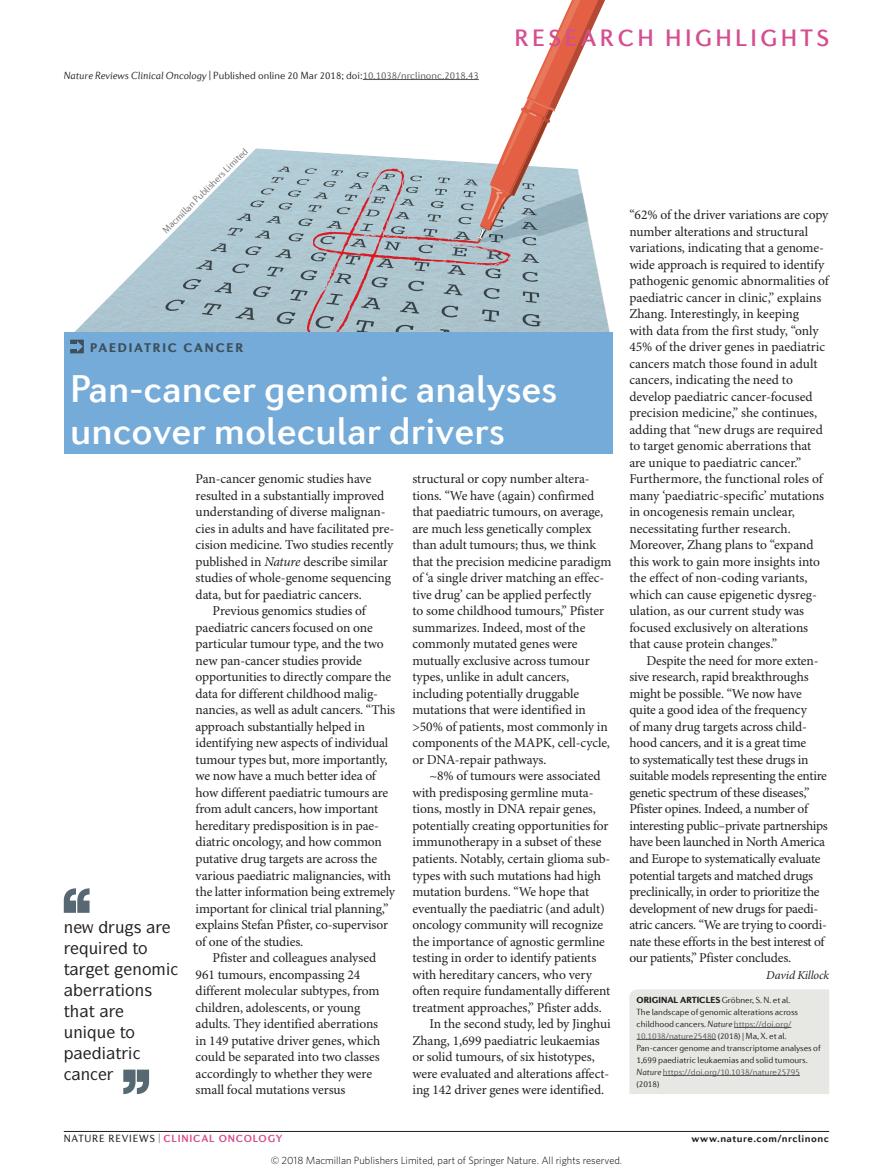
<style>
.page{position:relative;width:893px;height:1174px;background:#fff}
.page>*{position:absolute;margin:0;border:0;box-sizing:border-box;transform-origin:0 0}
.Title{font:500 39px/42px "Diverda Sans Com";color:#fff}
.t1{font:500 24px "Diverda Sans Com";letter-spacing:.14em;color:#d54f90}
.Pull_quote{font:500 16.5px "ITC Symbol Std";color:#231f20}
.Body_text{font:13.5px/16.5px "Minion Pro";letter-spacing:-.01em;color:#231f20}
.Body_first{font:13.5px/16.5px "Minion Pro";letter-spacing:-.005em;color:#231f20}
.Strapline{font:900 12.75px "Diverda Sans Com";letter-spacing:.14em;color:#3d4f59}
.Author{font:italic 12px "Minion Pro";letter-spacing:-.01em;color:#231f20}
.AOP_line{font:300 10.5px "Diverda Sans Com";color:#231f20}
.t2{font:300 10.5px "Whitney";color:#000}
.t3{font:700 10.5px "Diverda Sans Com";letter-spacing:.075em;color:#d54f90}
.t4{font:700 10.5px "Diverda Sans Com";letter-spacing:.045em;color:#231f20}
.Credit_line{font:300 9.75px "Diverda Sans Com";color:#6c6d70}
.Info_box_text{font:300 9px/12px "Diverda Sans Com";letter-spacing:-.005em;color:#231f20}
.s1{font-style:italic}
.s2{color:#57585a}
.s3{font-weight:900}
.s4{font-weight:400;color:#231f20}
</style>
<div class="page">
<hr style="left:64px;top:1131px;width:765px;height:1px;background:#231f20">
<img style="left:75px;top:241px;width:90px;height:91px">
<svg style="left:165px;top:0;width:445px;height:332px"></svg>
<svg style="left:123px;top:1069px;width:26px;height:25px"></svg>
<svg style="left:64px;top:888px;width:26px;height:24px"></svg>
<div style="left:64px;top:332px;width:548px;height:122px;background:#75abd8"></div>
<svg style="left:70px;top:340px;width:14px;height:13px"></svg>
<div style="left:629px;top:989px;width:200px;height:105px;background:#e7e7e3"></div>
<hr style="left:734px;top:1027px;width:57px;height:1px;background:#57585a">
<hr style="left:637px;top:1039px;width:79px;height:1px;background:#57585a">
<hr style="left:663px;top:1075px;width:137px;height:1px;background:#57585a">
<hr style="left:363px;top:79px;width:116px;height:1px;background:#57585a">
<p class="AOP_line" style="left:64px;top:69px;width:416px"><span class="s1">Nature Reviews Clinical Oncology</span> | Published online 20 Mar 2018; doi:<span class="s2">10.1038/nrclinonc.2018.43</span></p>
<h2 class="t1" style="left:514px;top:24px;width:316px">RESEARCH HIGHLIGHTS</h2>
<p class="Credit_line" style="left:160px;top:228px;width:118px;rotate:-45deg">Macmillan Publishers Limited</p>
<p class="Strapline" style="left:90px;top:340px;width:154px">PAEDIATRIC CANCER</p>
<p class="Title" style="left:70px;top:368px;width:488px">Pan-cancer genomic analyses uncover molecular drivers</p>
<p class="Pull_quote" style="left:64px;top:916px;width:11px">■</p>
<p class="Pull_quote" style="left:115px;top:979px;width:39px">▼ □■▲</p>
<p class="Pull_quote" style="left:64px;top:1021px;width:73px">◆■ ❑◆ ▼□</p>
<p class="Pull_quote" style="left:81px;top:1063px;width:11px">■</p>
<p class="Body_first" style="left:196px;top:471px;width:200px">Pan-cancer genomic studies have resulted in a substantially improved understanding of diverse malignan&shy;cies in adults and have facilitated pre&shy;cision medicine. Two studies recently published in <span class="s1">Nature</span> describe similar studies of whole-genome sequencing data, but for paediatric cancers.</p>
<p class="Body_text" style="left:196px;top:603px;width:201px;text-indent:17px">Previous genomics studies of paediatric cancers focused on one particular tumour type, and the two new pan-cancer studies provide opportunities to directly compare the data for different childhood malig&shy;nancies, as well as adult cancers. “This approach substantially helped in identifying new aspects of individual tumour types but, more importantly, we now have a much better idea of how different paediatric tumours are from adult cancers, how important hereditary predisposition is in pae&shy;diatric oncology, and how common putative drug targets are across the various paediatric malignancies, with the latter information being extremely important for clinical trial planning,” explains Stefan Pfister, co-supervisor of one of the studies.</p>
<p class="Body_text" style="left:196px;top:950px;width:186px;text-indent:17px">Pfister and colleagues analysed 961 tumours, encompassing 24 different molecular subtypes, from children, adolescents, or young adults. They identified aberrations in 149 putative driver genes, which could be separated into two classes accordingly to whether they were small focal mutations versus</p>
<p class="Body_text" style="left:412px;top:471px;width:201px">structural or copy number altera&shy;tions. “We have (again) confirmed that paediatric tumours, on average, are much less genetically complex than adult tumours; thus, we think that the precision medicine paradigm of ‘a single driver matching an effec&shy;tive drug’ can be applied perfectly<br>to some childhood tumours,” Pfister summarizes. Indeed, most of the commonly mutated genes were mutually exclusive across tumour types, unlike in adult cancers, including potentially druggable mutations that were identified in &gt;50% of patients, most commonly in components of the MAPK, cell-cycle, or DNA-repair pathways.</p>
<p class="Body_text" style="left:412px;top:768px;width:199px;text-indent:17px">~8% of tumours were associated with predisposing germline muta&shy;tions, mostly in DNA repair genes, potentially creating opportunities for immunotherapy in a subset of these patients. Notably, certain glioma sub&shy;types with such mutations had high mutation burdens. “We hope that eventually the paediatric (and adult) oncology community will recognize the importance of agnostic germline testing in order to identify patients with hereditary cancers, who very often require fundamentally different treatment approaches,” Pfister adds.</p>
<p class="Body_text" style="left:412px;top:1016px;width:200px;text-indent:17px">In the second study, led by Jinghui Zhang, 1,699 paediatric leukaemias or solid tumours, of six histotypes, were evaluated and alterations affect&shy;ing 142 driver genes were identified.</p>
<p class="Body_text" style="left:629px;top:207px;width:201px">“62% of the driver variations are copy number alterations and structural variations, indicating that a genome&shy;wide approach is required to identify pathogenic genomic abnormalities of paediatric cancer in clinic,” explains Zhang. Interestingly, in keeping<br>with data from the first study, “only 45% of the driver genes in paediatric cancers match those found in adult cancers, indicating the need to develop paediatric cancer-focused precision medicine,” she continues, adding that “new drugs are required to target genomic aberrations that are unique to paediatric cancer.” Furthermore, the functional roles of many ‘paediatric-specific’ mutations in oncogenesis remain unclear, necessitating further research.<br>Moreover, Zhang plans to “expand this work to gain more insights into the effect of non-coding variants, which can cause epigenetic dysreg&shy;ulation, as our current study was focused exclusively on alterations that cause protein changes.”</p>
<p class="Body_text" style="left:629px;top:653px;width:200px;text-indent:17px">Despite the need for more exten&shy;sive research, rapid breakthroughs might be possible. “We now have quite a good idea of the frequency<br>of many drug targets across child&shy;hood cancers, and it is a great time<br>to systematically test these drugs in suitable models representing the entire genetic spectrum of these diseases,” Pfister opines. Indeed, a number of interesting public–private partnerships have been launched in North America and Europe to systematically evaluate potential targets and matched drugs preclinically, in order to prioritize the development of new drugs for paedi&shy;atric cancers. “We are trying to coordi&shy;nate these efforts in the best interest of our patients,” Pfister concludes.</p>
<p class="Author" style="left:766px;top:967px;width:64px">David Killock</p>
<p class="Info_box_text" style="left:637px;top:993px;width:186px"><span class="s3">ORIGINAL ARTICLES</span> Gröbner, S. N. et al.<br>The landscape of genomic alterations across childhood cancers. <span class="s1">Nature</span> <span class="s2">https://doi.org/ 10.1038/nature25480</span> (2018) | Ma, X. et al.<br>Pan-cancer genome and transcriptome analyses of 1,699 paediatric leukaemias and solid tumours.<br><span class="s1">Nature</span> <span class="s2">https://doi.org/10.1038/nature25795 </span>(2018)</p>
<p class="t3" style="left:64px;top:1132px;width:220px"><span class="s4">NATURE REVIEWS |</span> CLINICAL ONCOLOGY</p>
<p class="t4" style="left:691px;top:1132px;width:139px">www.nature.com/nrclinonc</p>
<p class="t2" style="left:271px;top:1153px;width:353px">© 2018 Macmillan Publishers Limited, part of Springer Nature. All rights reserved.</p>
</div>
